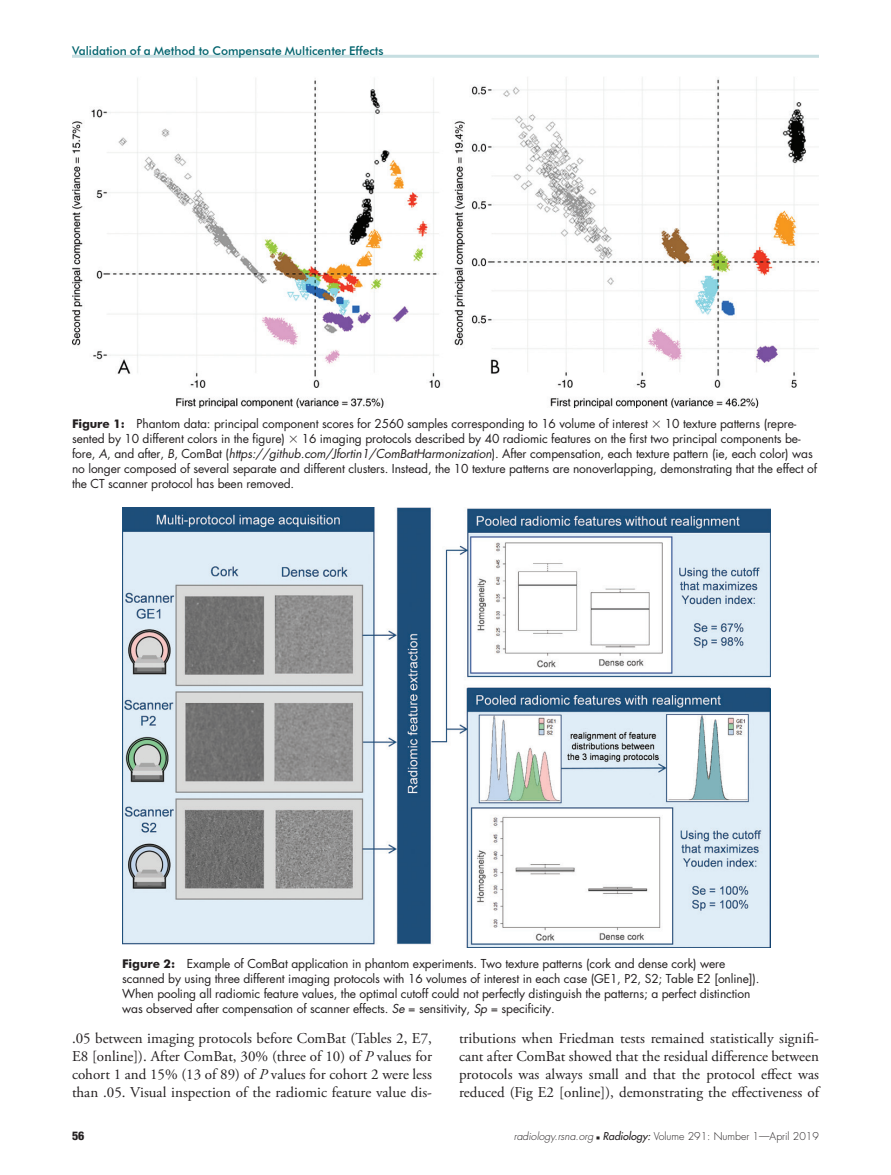
<style>
.page{position:relative;width:891px;height:1175px;background:#fff}
.page>*{position:absolute;margin:0;border:0;box-sizing:border-box;transform-origin:0 0}
.t1{font:15px/18px "Adobe Garamond Pro";color:#231f20;text-align:justify}
.t2{font:12px/15px "Futura";letter-spacing:-.01em;color:#231f20}
.t3{font:500 12px "Futura BT";color:#00636d}
.t4{font:800 condensed 12px "Helvetica Neue";color:#231f20}
.t5{font:300 10.5px "Futura";color:#231f20}
.s1{font-family:"Futura BT";font-weight:700}
.s2{font-family:"Universal Greekwith Math Pi"}
.s3{font-style:italic}
.s4{font-style:inherit}
.s5{font-family:"Universal Newswith Comm Pi";font-weight:400;font-size:6px}
.s6{font-weight:400;font-style:italic}
</style>
<div class="page">
<hr style="left:72px;top:55px;width:747px;height:3px;background:#c6dee1">
<img style="left:72px;top:77px;width:747px;height:330px">
<img style="left:122px;top:507px;width:648px;height:440px">
<p class="t3" style="left:72px;top:43px;width:313px">Validation of a Method to Compensate Multicenter Effects</p>
<p class="t2" style="left:72px;top:416px;width:747px"><span class="s1">Figure 1:</span> Phantom data: principal component scores for 2560 samples corresponding to 16 volume of interest <span class="s2">3</span> 10 texture patterns (repre&shy;sented by 10 different colors in the figure) <span class="s2">3</span> 16 imaging protocols described by 40 radiomic features on the first two principal components be&shy;fore, <span class="s3">A</span>, and after, <span class="s3">B</span>, ComBat (<span class="s3">https://github.com/Jfortin1/ComBatHarmonization</span>). After compensation, each texture pattern (ie, each color) was no longer composed of several separate and different clusters. Instead, the 10 texture patterns are nonoverlapping, demonstrating that the effect of the CT scanner protocol has been removed.</p>
<p class="t2" style="left:122px;top:956px;width:639px"><span class="s1">Figure 2:</span> Example of ComBat application in phantom experiments. Two texture patterns (cork and dense cork) were scanned by using three different imaging protocols with 16 volumes of interest in each case (GE1, P2, S2; Table E2 [online]).<br>When pooling all radiomic feature values, the optimal cutoff could not perfectly distinguish the patterns; a perfect distinction was observed after compensation of scanner effects. <span class="s3">Se</span> = sensitivity<span class="s4">,</span> <span class="s3">Sp</span> = specificity.</p>
<p class="t1" style="left:72px;top:1029px;width:362px">.05 between imaging protocols before ComBat (Tables 2, E7, E8 [online]). After ComBat, 30% (three of 10) of <span class="s3">P</span> values for cohort 1 and 15% (13 of 89) of <span class="s3">P</span> values for cohort 2 were less than .05. Visual inspection of the radiomic feature value dis-</p>
<p class="t1" style="left:459px;top:1029px;width:362px">tributions when Friedman tests remained statistically signifi&shy;cant after ComBat showed that the residual difference between protocols was always small and that the protocol effect was reduced (Fig E2 [online]), demonstrating the effectiveness of</p>
<p class="t4" style="left:72px;top:1128px;width:14px">56</p>
<p class="t5" style="left:514px;top:1129px;width:307px"><span class="s3">radiology.rsna.org</span> <span class="s5">n</span> <span class="s6">Radiology:</span> Volume 291: Number 1—April 2019</p>
</div>
